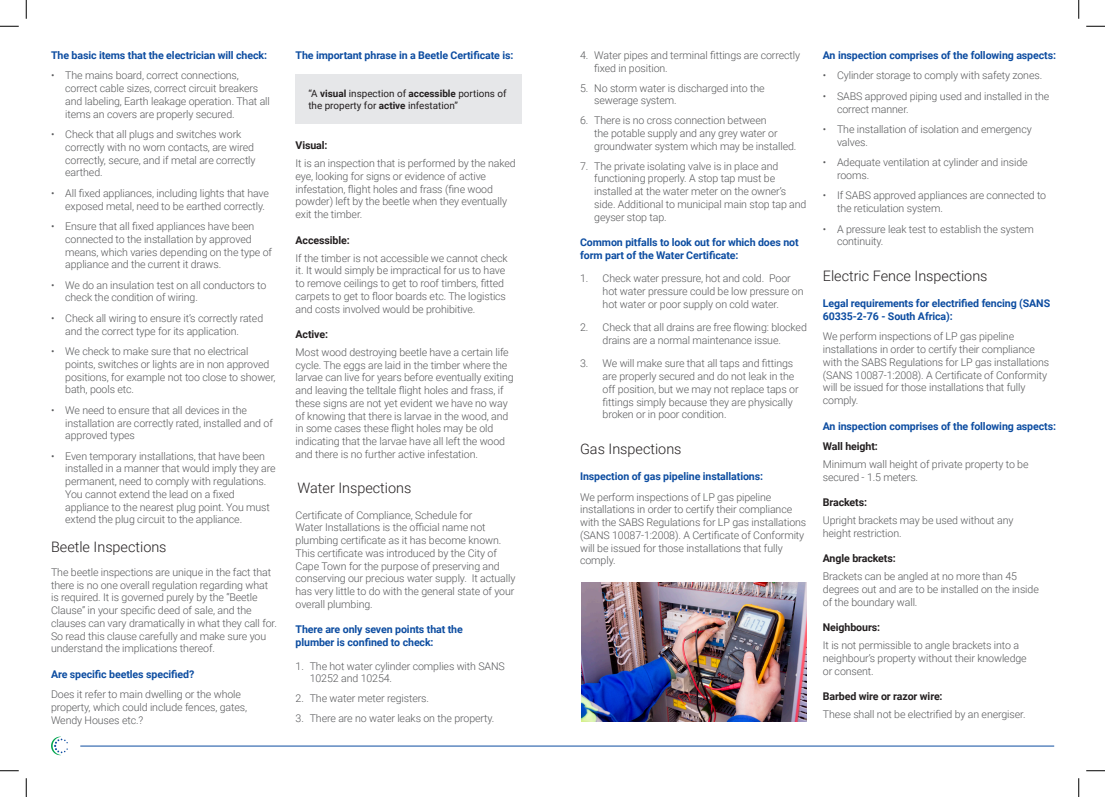
<style>
.page{position:relative;width:1105px;height:797px;background:#fff}
.page>*{position:absolute;margin:0;border:0;box-sizing:border-box;transform-origin:0 0}
.t1{font:300 14.38px "Roboto";color:#231f20}
.t2{font:300 10.62px/12.8px "Roboto";letter-spacing:-.01em;color:#57585a}
.t3{font:700 10.62px/12.8px "Roboto";letter-spacing:-.01em;color:#0d4da1}
.t4{font:700 10.62px "Roboto";letter-spacing:-.01em;color:#231f20}
.t5{font:9.88px/11.9px "Roboto";color:#231f20}
.s1{font-weight:700}
</style>
<div class="page">
<div style="left:296px;top:74px;width:226px;height:50px;background:#e6e7e9"></div>
<svg style="left:51px;top:736px;width:17px;height:19px"></svg>
<hr style="left:80px;top:745px;width:974px;height:1px;background:#0d4da1">
<img style="left:581px;top:582px;width:225px;height:140px">
<svg style="left:0;top:25px;width:19px;height:2px"></svg>
<svg style="left:1086px;top:25px;width:19px;height:2px"></svg>
<svg style="left:0;top:770px;width:19px;height:1px"></svg>
<svg style="left:1086px;top:770px;width:19px;height:1px"></svg>
<svg style="left:25px;top:0;width:2px;height:19px"></svg>
<svg style="left:25px;top:778px;width:2px;height:19px"></svg>
<svg style="left:1078px;top:0;width:1px;height:19px"></svg>
<svg style="left:1078px;top:778px;width:1px;height:19px"></svg>
<p class="t3" style="left:51px;top:48px;width:218px">The basic items that the electrician will check:</p>
<p class="t2" style="left:65px;top:69px;width:206px;text-indent:-14px">• The mains board, correct connections, correct cable sizes, correct circuit breakers and labeling, Earth leakage operation. That all items an covers are properly secured.</p>
<p class="t2" style="left:65px;top:128px;width:192px;text-indent:-14px">• Check that all plugs and switches work correctly with no worn contacts, are wired correctly, secure, and if metal are correctly earthed.</p>
<p class="t2" style="left:65px;top:186px;width:205px;text-indent:-14px">• All fixed appliances, including lights that have exposed metal, need to be earthed correctly.</p>
<p class="t2" style="left:65px;top:219px;width:208px;text-indent:-14px">• Ensure that all fixed appliances have been connected to the installation by approved means, which varies depending on the type of appliance and the current it draws.</p>
<p class="t2" style="left:65px;top:278px;width:203px;text-indent:-14px">• We do an insulation test on all conductors to check the condition of wiring.</p>
<p class="t2" style="left:65px;top:311px;width:199px;text-indent:-14px">• Check all wiring to ensure it’s correctly rated and the correct type for its application.</p>
<p class="t2" style="left:65px;top:344px;width:212px;text-indent:-14px">• We check to make sure that no electrical points, switches or lights are in non approved positions, for example not too close to shower, bath, pools etc.</p>
<p class="t2" style="left:65px;top:403px;width:209px;text-indent:-14px">• We need to ensure that all devices in the installation are correctly rated, installed and of approved types</p>
<p class="t2" style="left:65px;top:449px;width:212px;text-indent:-14px">• Even temporary installations, that have been installed in a manner that would imply they are permanent, need to comply with regulations.<br>You cannot extend the lead on a fixed appliance to the nearest plug point. You must extend the plug circuit to the appliance.</p>
<p class="t1" style="left:51px;top:537px;width:117px">Beetle Inspections</p>
<p class="t2" style="left:51px;top:565px;width:227px">The beetle inspections are unique in the fact that there is no one overall regulation regarding what is required. It is governed purely by the “Beetle Clause” in your specific deed of sale, and the clauses can vary dramatically in what they call for.<br>So read this clause carefully and make sure you understand the implications thereof.</p>
<p class="t3" style="left:51px;top:667px;width:145px">Are specific beetles specified?</p>
<p class="t2" style="left:51px;top:687px;width:198px">Does it refer to main dwelling or the whole property, which could include fences, gates,<br>Wendy Houses etc.?</p>
<p class="t3" style="left:296px;top:48px;width:219px">The important phrase in a Beetle Certificate is:</p>
<p class="t5" style="left:308px;top:87px;width:200px">“A <span class="s1">visual</span> inspection of <span class="s1">accessible</span> portions of the property for <span class="s1">active</span> infestation”</p>
<p class="t4" style="left:296px;top:138px;width:34px">Visual:</p>
<p class="t2" style="left:296px;top:157px;width:222px">It is an inspection that is performed by the naked eye, looking for signs or evidence of active infestation, flight holes and frass (fine wood powder) left by the beetle when they eventually exit the timber.</p>
<p class="t4" style="left:296px;top:232px;width:56px">Accessible:</p>
<p class="t2" style="left:296px;top:251px;width:214px">If the timber is not accessible we cannot check it. It would simply be impractical for us to have to remove ceilings to get to roof timbers, fitted carpets to get to floor boards etc. The logistics and costs involved would be prohibitive.</p>
<p class="t4" style="left:296px;top:327px;width:34px">Active:</p>
<p class="t2" style="left:296px;top:345px;width:220px">Most wood destroying beetle have a certain life cycle. The eggs are laid in the timber where the larvae can live for years before eventually exiting and leaving the telltale flight holes and frass, if these signs are not yet evident we have no way of knowing that there is larvae in the wood, and in some cases these flight holes may be old indicating that the larvae have all left the wood and there is no further active infestation.</p>
<p class="t1" style="left:297px;top:477px;width:115px">Water Inspections</p>
<p class="t2" style="left:296px;top:508px;width:221px">Certificate of Compliance, Schedule for<br>Water Installations is the official name not plumbing certificate as it has become known.<br>This certificate was introduced by the City of Cape Town for the purpose of preserving and conserving our precious water supply. It actually has very little to do with the general state of your overall plumbing.</p>
<p class="t3" style="left:296px;top:622px;width:169px">There are only seven points that the</p>
<p class="t3" style="left:296px;top:635px;width:140px">plumber is confined to check:</p>
<p class="t2" style="left:310px;top:659px;width:197px;text-indent:-14px">1. The hot water cylinder complies with SANS<br>10252 and 10254.</p>
<p class="t2" style="left:296px;top:691px;width:135px">2. The water meter registers.</p>
<p class="t2" style="left:296px;top:711px;width:200px">3. There are no water leaks on the property.</p>
<p class="t2" style="left:594px;top:48px;width:207px;text-indent:-14px">4. Water pipes and terminal fittings are correctly fixed in position.</p>
<p class="t2" style="left:594px;top:81px;width:172px;text-indent:-14px">5. No storm water is discharged into the sewerage system.</p>
<p class="t2" style="left:594px;top:114px;width:204px;text-indent:-14px">6. There is no cross connection between<br>the potable supply and any grey water or groundwater system which may be installed.</p>
<p class="t2" style="left:594px;top:159px;width:214px;text-indent:-14px">7. The private isolating valve is in place and functioning properly. A stop tap must be installed at the water meter on the owner’s side. Additional to municipal main stop tap and geyser stop tap.</p>
<p class="t3" style="left:580px;top:235px;width:220px">Common pitfalls to look out for which does not form part of the Water Certificate:</p>
<p class="t2" style="left:603px;top:272px;width:202px;text-indent:-22px">1. Check water pressure, hot and cold. Poor hot water pressure could be low pressure on hot water or poor supply on cold water.</p>
<p class="t2" style="left:580px;top:320px;width:228px;text-align:center">2. Check that all drains are free flowing: blocked drains are a normal maintenance issue.</p>
<p class="t2" style="left:603px;top:357px;width:197px;text-indent:-22px">3. We will make sure that all taps and fittings are properly secured and do not leak in the off position, but we may not replace taps or fittings simply because they are physically broken or in poor condition.</p>
<p class="t1" style="left:580px;top:439px;width:103px">Gas Inspections</p>
<p class="t3" style="left:580px;top:469px;width:184px">Inspection of gas pipeline installations:</p>
<p class="t2" style="left:580px;top:490px;width:228px">We perform inspections of LP gas pipeline installations in order to certify their compliance with the SABS Regulations for LP gas installations (SANS 10087-1:2008). A Certificate of Conformity will be issued for those installations that fully comply.</p>
<p class="t3" style="left:823px;top:48px;width:235px">An inspection comprises of the following aspects:</p>
<p class="t2" style="left:823px;top:69px;width:221px">• Cylinder storage to comply with safety zones.</p>
<p class="t2" style="left:837px;top:89px;width:214px;text-indent:-14px">• SABS approved piping used and installed in the correct manner.</p>
<p class="t2" style="left:837px;top:122px;width:196px;text-indent:-14px">• The installation of isolation and emergency valves.</p>
<p class="t2" style="left:837px;top:156px;width:192px;text-indent:-14px">• Adequate ventilation at cylinder and inside rooms.</p>
<p class="t2" style="left:837px;top:189px;width:211px;text-indent:-14px">• If SABS approved appliances are connected to the reticulation system.</p>
<p class="t2" style="left:837px;top:222px;width:198px;text-indent:-14px">• A pressure leak test to establish the system continuity.</p>
<p class="t1" style="left:823px;top:266px;width:166px">Electric Fence Inspections</p>
<p class="t3" style="left:823px;top:297px;width:229px">Legal requirements for electrified fencing (SANS<br>60335-2-76 - South Africa):</p>
<p class="t2" style="left:823px;top:330px;width:228px">We perform inspections of LP gas pipeline installations in order to certify their compliance with the SABS Regulations for LP gas installations (SANS 10087-1:2008). A Certificate of Conformity will be issued for those installations that fully comply.</p>
<p class="t3" style="left:823px;top:419px;width:235px">An inspection comprises of the following aspects:</p>
<p class="t4" style="left:823px;top:439px;width:57px">Wall height:</p>
<p class="t2" style="left:823px;top:457px;width:207px">Minimum wall height of private property to be secured - 1.5 meters.</p>
<p class="t4" style="left:823px;top:495px;width:46px">Brackets:</p>
<p class="t2" style="left:823px;top:513px;width:192px">Upright brackets may be used without any height restriction.</p>
<p class="t4" style="left:823px;top:551px;width:74px">Angle brackets:</p>
<p class="t2" style="left:823px;top:569px;width:217px">Brackets can be angled at no more than 45 degrees out and are to be installed on the inside of the boundary wall.</p>
<p class="t4" style="left:823px;top:620px;width:59px">Neighbours:</p>
<p class="t2" style="left:823px;top:638px;width:205px">It is not permissible to angle brackets into a neighbour’s property without their knowledge or consent.</p>
<p class="t4" style="left:823px;top:689px;width:121px">Barbed wire or razor wire:</p>
<p class="t2" style="left:823px;top:707px;width:204px">These shall not be electrified by an energiser.</p>
</div>
